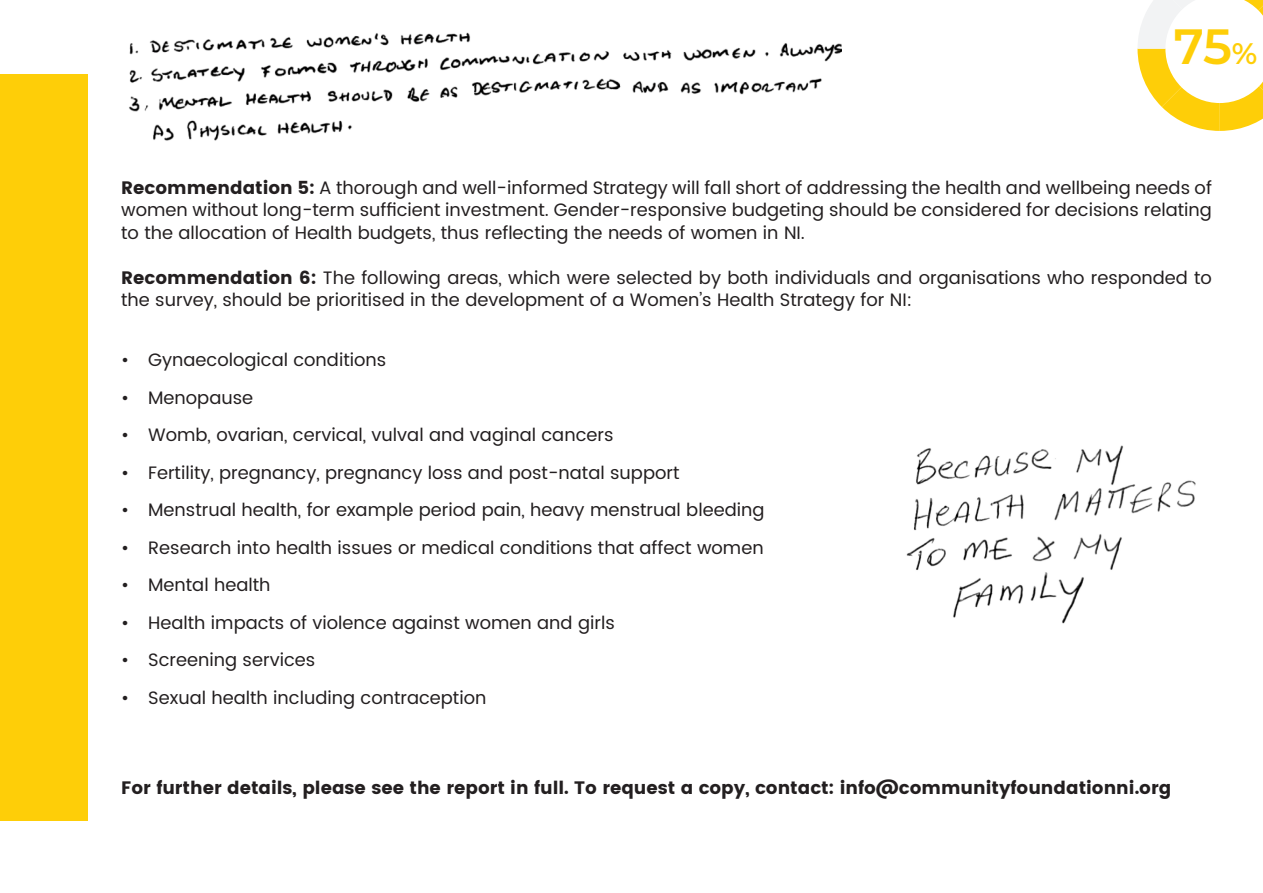
<style>
.page{position:relative;width:1263px;height:893px;background:#fff}
.page>*{position:absolute;margin:0;border:0;box-sizing:border-box;transform-origin:0 0}
.t1{font:600 49.5px "Montserrat";color:#fece08}
.Text_Paragraph{font:18px/22.5px "Poppins";color:#231f20;text-align:justify}
.Text_Paragraph-2{font:700 18px "Poppins";color:#231f20}
.s1{font-size:29.7px}
.s2{font-weight:700}
</style>
<div class="page">
<svg style="left:1137px;top:0;width:126px;height:131px"></svg>
<div style="left:1px;top:74px;width:87px;height:746px;background:#fece08"></div>
<img style="left:129px;top:32px;width:712px;height:109px">
<img style="left:906px;top:445px;width:290px;height:179px">
<p class="t1" style="left:1174px;top:12px;width:85px">75<span class="s1">%</span></p>
<p class="Text_Paragraph" style="left:121px;top:177px;width:1092px"><span class="s2">Recommendation 5:</span> A thorough and well-informed Strategy will fall short of addressing the health and wellbeing needs of women without long-term sufficient investment. Gender-responsive budgeting should be considered for decisions relating to the allocation of Health budgets, thus reflecting the needs of women in NI.</p>
<p class="Text_Paragraph" style="left:121px;top:267px;width:1092px"><span class="s2">Recommendation 6:</span> The following areas, which were selected by both individuals and organisations who responded to the survey, should be prioritised in the development of a Women’s Health Strategy for NI:</p>
<p class="Text_Paragraph" style="left:121px;top:349px;width:267px">• Gynaecological conditions</p>
<p class="Text_Paragraph" style="left:121px;top:387px;width:133px">• Menopause</p>
<p class="Text_Paragraph" style="left:121px;top:424px;width:494px">• Womb, ovarian, cervical, vulval and vaginal cancers</p>
<p class="Text_Paragraph" style="left:121px;top:462px;width:560px">• Fertility, pregnancy, pregnancy loss and post-natal support</p>
<p class="Text_Paragraph" style="left:121px;top:499px;width:645px">• Menstrual health, for example period pain, heavy menstrual bleeding</p>
<p class="Text_Paragraph" style="left:121px;top:537px;width:644px">• Research into health issues or medical conditions that affect women</p>
<p class="Text_Paragraph" style="left:121px;top:574px;width:151px">• Mental health</p>
<p class="Text_Paragraph" style="left:121px;top:612px;width:495px">• Health impacts of violence against women and girls</p>
<p class="Text_Paragraph" style="left:121px;top:649px;width:196px">• Screening services</p>
<p class="Text_Paragraph" style="left:121px;top:687px;width:367px">• Sexual health including contraception</p>
<p class="Text_Paragraph-2" style="left:121px;top:777px;width:1051px">For further details, please see the report in full. To request a copy, contact: info@communityfoundationni.org</p>
</div>
